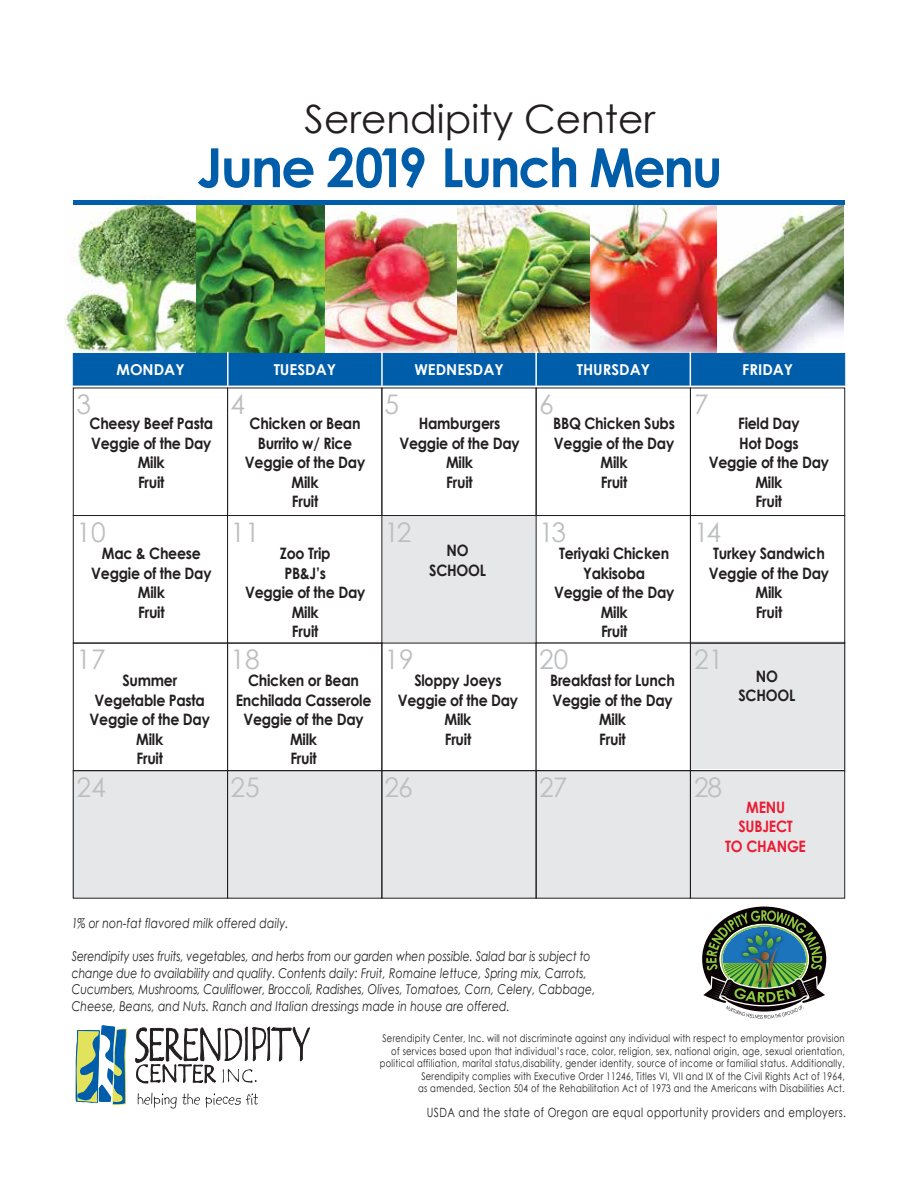
<style>
.page{position:relative;width:918px;height:1188px;background:#fff}
.page>*{position:absolute;margin:0;border:0;box-sizing:border-box;transform-origin:0 0}
.t1{font:700 54px "Century Gothic";letter-spacing:-.04em;color:#005daa}
.t2{font:39px "Century Gothic";color:#231f20}
.t3{font:27px "Century Gothic";color:#bcbec0}
.t4{font:700 15.75px/19.5px "Century Gothic";letter-spacing:-.02em;color:#231f20;text-align:center;scale:.9 1}
.t5{font:700 15.75px/19.5px "Century Gothic";letter-spacing:-.02em;color:#ed1b33;text-align:center;scale:.9 1}
.t6{font:700 15px "Century Gothic";color:#fff}
.t7{font:italic 13.5px/16.5px "Century Gothic";color:#231f20;scale:.8 1}
.t8{font:12.75px "Century Gothic";letter-spacing:.04em;color:#231f20;scale:.8 1}
.t9{font:10.5px/12.6px "Century Gothic";letter-spacing:.035em;color:#231f20;text-align:right;scale:.8 1}
</style>
<div class="page">
<div style="left:691px;top:641px;width:154px;height:127px;background:#e6e7e8"></div>
<img style="left:64px;top:200px;width:15px;height:160px">
<img style="left:325px;top:209px;width:132px;height:144px">
<img style="left:287px;top:205px;width:38px;height:148px">
<img style="left:717px;top:205px;width:126px;height:148px">
<img style="left:457px;top:205px;width:133px;height:148px">
<img style="left:590px;top:205px;width:127px;height:148px">
<div style="left:537px;top:770px;width:154px;height:127px;background:#e6e7e8"></div>
<div style="left:382px;top:770px;width:155px;height:127px;background:#e6e7e8"></div>
<div style="left:228px;top:771px;width:155px;height:127px;background:#e6e7e8"></div>
<div style="left:72px;top:771px;width:155px;height:127px;background:linear-gradient(to bottom,#e6e7e8,#e6e7e8)"></div>
<div style="left:382px;top:516px;width:154px;height:127px;background:#e6e7e8"></div>
<div style="left:689px;top:770px;width:155px;height:127px;background:#e6e7e8"></div>
<div style="left:381px;top:388px;width:156px;height:128px;border:1px solid #231f20"></div>
<div style="left:536px;top:388px;width:155px;height:128px;border:1px solid #231f20"></div>
<div style="left:690px;top:388px;width:155px;height:128px;border:1px solid #231f20"></div>
<div style="left:73px;top:515px;width:155px;height:128px;background:#fff;border:1px solid #231f20"></div>
<div style="left:227px;top:515px;width:155px;height:128px;background:#fff;border:1px solid #231f20"></div>
<div style="left:536px;top:515px;width:155px;height:128px;border:1px solid #231f20"></div>
<div style="left:690px;top:515px;width:155px;height:128px;border:1px solid #231f20"></div>
<div style="left:227px;top:643px;width:155px;height:128px;border:1px solid #231f20"></div>
<div style="left:381px;top:643px;width:156px;height:128px;border:1px solid #231f20"></div>
<div style="left:536px;top:643px;width:155px;height:128px;background:#fff"></div>
<div style="left:690px;top:643px;width:155px;height:128px;border:1px solid #231f20"></div>
<div style="left:73px;top:353px;width:155px;height:32px;background:#005daa;border:1px solid #005daa"></div>
<div style="left:227px;top:353px;width:155px;height:32px;background:#005daa"></div>
<div style="left:382px;top:353px;width:154px;height:32px;background:#005daa"></div>
<div style="left:536px;top:353px;width:155px;height:32px;background:#005daa"></div>
<div style="left:690px;top:353px;width:155px;height:32px;background:#005daa"></div>
<hr style="left:690px;top:352px;width:1px;height:34px;background:#fff">
<hr style="left:535px;top:352px;width:2px;height:34px;background:#fff">
<hr style="left:381px;top:352px;width:2px;height:34px;background:#fff">
<div style="left:227px;top:770px;width:155px;height:129px;border:1px solid #231f20"></div>
<div style="left:381px;top:770px;width:156px;height:129px;border:1px solid #231f20"></div>
<div style="left:536px;top:770px;width:155px;height:129px;border:1px solid #231f20"></div>
<div style="left:690px;top:770px;width:155px;height:129px;border:1px solid #231f20"></div>
<hr style="left:73px;top:201px;width:772px;height:4px;background:#005daa">
<svg style="left:76px;top:1030px;width:3px;height:72px"></svg>
<svg style="left:79px;top:195px;width:208px;height:911px"></svg>
<svg style="left:135px;top:1026px;width:175px;height:83px"></svg>
<svg style="left:702px;top:906px;width:125px;height:113px"></svg>
<h2 class="t2" style="left:305px;top:91px;width:352px">Serendipity Center</h2>
<h1 class="t1" style="left:197px;top:127px;width:527px">June 2019 Lunch Menu</h1>
<p class="t6" style="left:117px;top:358px;width:70px">MONDAY</p>
<p class="t6" style="left:274px;top:358px;width:64px">TUESDAY</p>
<p class="t6" style="left:414px;top:358px;width:91px">WEDNESDAY</p>
<p class="t6" style="left:577px;top:358px;width:75px">THURSDAY</p>
<p class="t6" style="left:742px;top:358px;width:52px">FRIDAY</p>
<h3 class="t3" style="left:76px;top:386px;width:16px">3</h3>
<h3 class="t3" style="left:230px;top:386px;width:16px">4</h3>
<h3 class="t3" style="left:385px;top:386px;width:16px">5</h3>
<h3 class="t3" style="left:539px;top:386px;width:16px">6</h3>
<h3 class="t3" style="left:694px;top:386px;width:16px">7</h3>
<p class="t4" style="left:90px;top:413px;width:139px">Cheesy Beef Pasta<br>Veggie of the Day<br>Milk<br>Fruit</p>
<p class="t4" style="left:245px;top:413px;width:135px">Chicken or Bean<br>Burrito w/ Rice<br>Veggie of the Day<br>Milk<br>Fruit</p>
<p class="t4" style="left:399px;top:413px;width:135px">Hamburgers<br>Veggie of the Day<br>Milk<br>Fruit</p>
<p class="t4" style="left:553px;top:413px;width:137px">BBQ Chicken Subs<br>Veggie of the Day<br>Milk<br>Fruit</p>
<p class="t4" style="left:709px;top:413px;width:135px">Field Day<br>Hot Dogs<br>Veggie of the Day<br>Milk<br>Fruit</p>
<h3 class="t3" style="left:76px;top:513px;width:31px">10</h3>
<h3 class="t3" style="left:230px;top:513px;width:31px">11</h3>
<h3 class="t3" style="left:384px;top:513px;width:29px">12</h3>
<h3 class="t3" style="left:539px;top:513px;width:29px">13</h3>
<h3 class="t3" style="left:694px;top:513px;width:29px">14</h3>
<p class="t4" style="left:429px;top:540px;width:65px">NO<br>SCHOOL</p>
<p class="t4" style="left:91px;top:543px;width:135px">Mac &amp; Cheese<br>Veggie of the Day<br>Milk<br>Fruit</p>
<p class="t4" style="left:245px;top:543px;width:135px">Zoo Trip<br>PB&amp;J’s<br>Veggie of the Day<br>Milk<br>Fruit</p>
<p class="t4" style="left:554px;top:543px;width:135px">Teriyaki Chicken<br>Yakisoba<br>Veggie of the Day<br>Milk<br>Fruit</p>
<p class="t4" style="left:709px;top:543px;width:135px">Turkey Sandwich<br>Veggie of the Day<br>Milk<br>Fruit</p>
<h3 class="t3" style="left:76px;top:641px;width:31px">17</h3>
<h3 class="t3" style="left:230px;top:641px;width:31px">18</h3>
<h3 class="t3" style="left:384px;top:641px;width:31px">19</h3>
<h3 class="t3" style="left:539px;top:641px;width:31px">20</h3>
<h3 class="t3" style="left:694px;top:641px;width:31px">21</h3>
<p class="t4" style="left:90px;top:670px;width:135px">Summer<br>Vegetable Pasta<br>Veggie of the Day<br>Milk<br>Fruit</p>
<p class="t4" style="left:236px;top:670px;width:152px">Chicken or Bean<br>Enchilada Casserole<br>Veggie of the Day<br>Milk<br>Fruit</p>
<p class="t4" style="left:398px;top:670px;width:135px">Sloppy Joeys<br>Veggie of the Day<br>Milk<br>Fruit</p>
<p class="t4" style="left:550px;top:670px;width:140px">Breakfast for Lunch<br>Veggie of the Day<br>Milk<br>Fruit</p>
<h3 class="t3" style="left:76px;top:768px;width:31px">24</h3>
<h3 class="t3" style="left:230px;top:768px;width:31px">25</h3>
<h3 class="t3" style="left:384px;top:768px;width:30px">26</h3>
<h3 class="t3" style="left:539px;top:768px;width:30px">27</h3>
<h3 class="t3" style="left:694px;top:768px;width:30px">28</h3>
<p class="t4" style="left:739px;top:666px;width:65px">NO<br>SCHOOL</p>
<p class="t7" style="left:72px;top:915px;width:272px">1% or non-fat flavored milk offered daily.</p>
<p class="t7" style="left:72px;top:948px;width:656px">Serendipity uses fruits, vegetables, and herbs from our garden when possible. Salad bar is subject to change due to availability and quality. Contents daily: Fruit, Romaine lettuce, Spring mix, Carrots, Cucumbers, Mushrooms, Cauliflower, Broccoli, Radishes, Olives, Tomatoes, Corn, Celery, Cabbage, Cheese, Beans, and Nuts. Ranch and Italian dressings made in house are offered.</p>
<p class="t5" style="left:725px;top:797px;width:91px">MENU<br>SUBJECT<br>TO CHANGE</p>
<p class="t9" style="left:380px;top:1032px;width:583px">Serendipity Center, Inc. will not discriminate against any individual with respect to employmentor provision of services based upon that individual’s race, color, religion, sex, national origin, age, sexual orientation, political affiliation, marital status,disability, gender identity, source of income or familial status. Additionally, Serendipity complies with Executive Order 11246, Titles VI, VII and IX of the Civil Rights Act of 1964,<br>as amended, Section 504 of the Rehabilitation Act of 1973 and the Americans with Disabilities Act.</p>
<p class="t8" style="left:427px;top:1103px;width:525px">USDA and the state of Oregon are equal opportunity providers and employers.</p>
</div>
